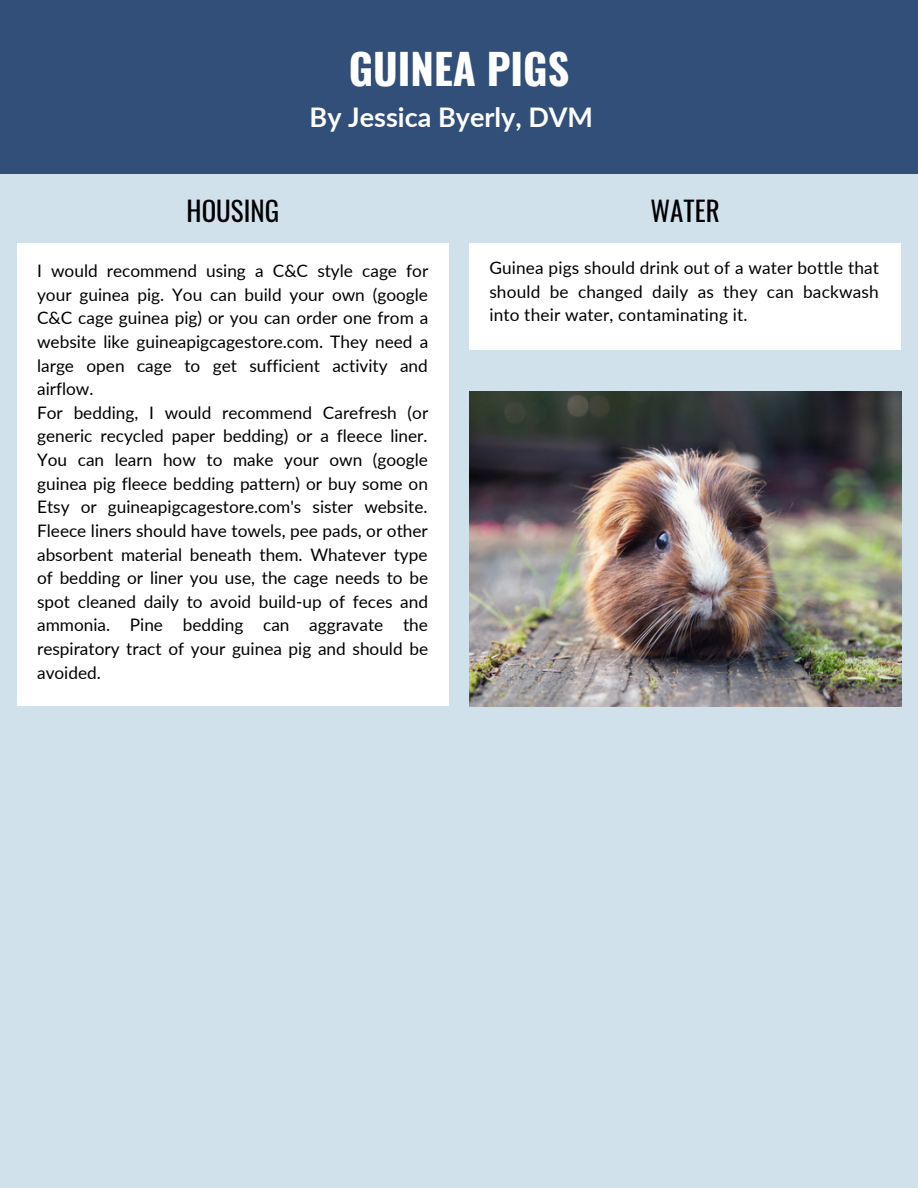
<style>
.page{position:relative;width:918px;height:1188px;background:#d1e1ec}
.page>*{position:absolute;margin:0;border:0;box-sizing:border-box;transform-origin:0 0}
.t1{font:700 42px "Oswald";color:#fff}
.t2{font:700 27px "Lato";color:#fff}
.t3{font:27px "Oswald";color:#000}
.t4{font:17.25px/23.7px "Lato";color:#000}
</style>
<div class="page">
<div style="left:0;top:0;width:918px;height:173px;background:#314f79"></div>
<img style="left:469px;top:391px;width:432px;height:315px">
<div style="left:17px;top:243px;width:432px;height:462px;background:#fff"></div>
<div style="left:469px;top:243px;width:432px;height:107px;background:#fff"></div>
<h1 class="t1" style="left:349px;top:36px;width:222px">GUINEA PIGS</h1>
<h2 class="t2" style="left:310px;top:100px;width:285px">By Jessica Byerly, DVM</h2>
<h2 class="t3" style="left:187px;top:190px;width:94px">HOUSING</h2>
<h2 class="t3" style="left:651px;top:190px;width:71px">WATER</h2>
<p class="t4" style="left:37px;top:259px;width:393px">I would recommend using a C&amp;C style cage for your guinea pig. You can build your own (google C&amp;C cage guinea pig) or you can order one from a website like guineapigcagestore.com. They need a large open cage to get sufficient activity and airflow.<br>For bedding, I would recommend Carefresh (or generic recycled paper bedding) or a fleece liner.<br>You can learn how to make your own (google guinea pig fleece bedding pattern) or buy some on Etsy or guineapigcagestore.com's sister website.<br>Fleece liners should have towels, pee pads, or other absorbent material beneath them. Whatever type of bedding or liner you use, the cage needs to be spot cleaned daily to avoid build-up of feces and ammonia. Pine bedding can aggravate the respiratory tract of your guinea pig and should be avoided.</p>
<p class="t4" style="left:489px;top:255px;width:391px;text-align:justify">Guinea pigs should drink out of a water bottle that should be changed daily as they can backwash into their water, contaminating it.</p>
</div>
